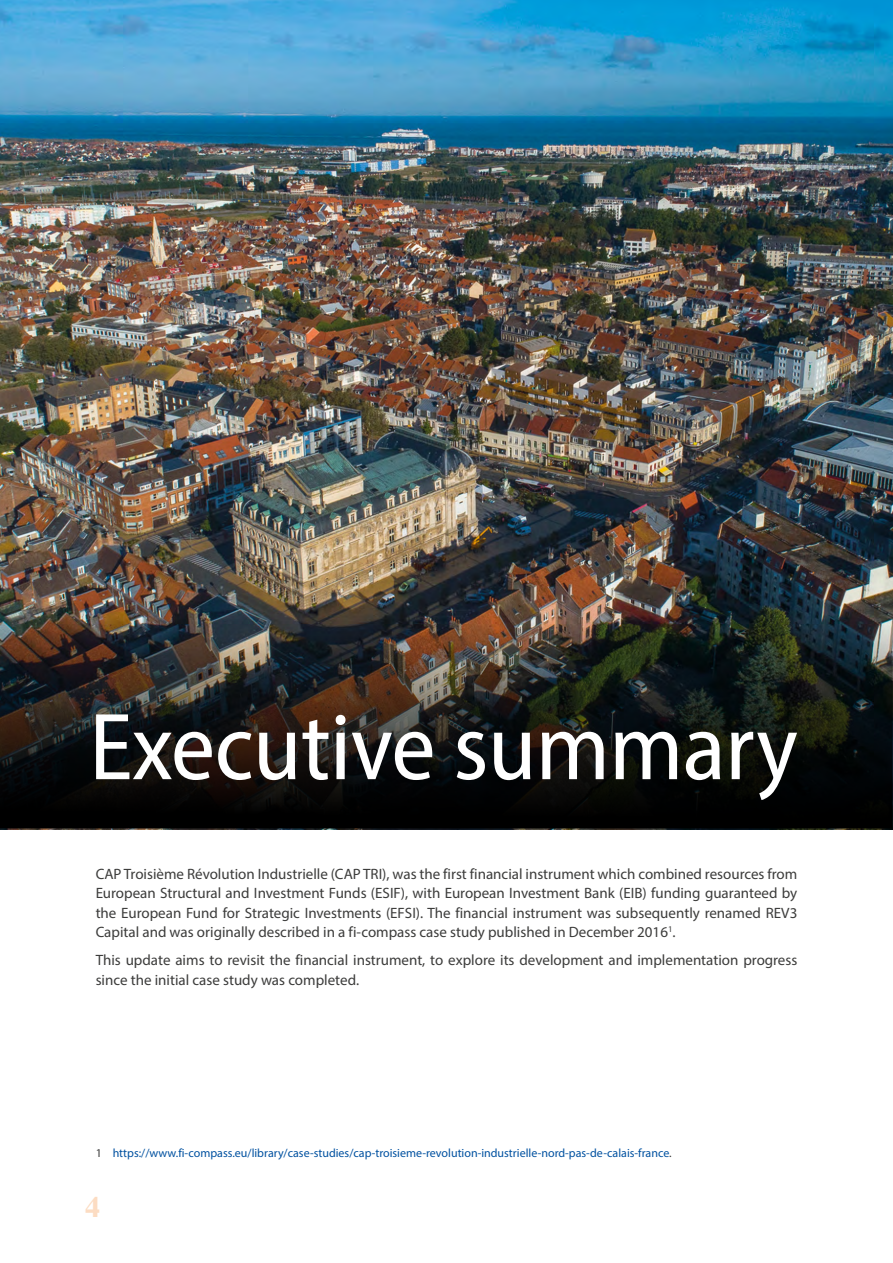
<style>
.page{position:relative;width:893px;height:1263px;background:#fff}
.page>*{position:absolute;margin:0;border:0;box-sizing:border-box;transform-origin:0 0}
.t1{font:semi-condensed 96px "Myriad Pro";letter-spacing:-.005em;color:#fff}
.t2{font:700 30px "Times";color:#fcdcc2}
.t3{font:15px/19.5px "Myriad Pro";color:#3c3c3b;text-align:justify}
.t4{font:12px "Myriad Pro";color:#0051a0}
.s1{color:#3c3c3b}
</style>
<div class="page">
<img style="left:0;top:0;width:893px;height:619px">
<img style="left:0;top:619px;width:893px;height:210px">
<h1 class="t1" style="left:89px;top:688px;width:710px">Executive summary</h1>
<p class="t3" style="left:96px;top:864px;width:703px">CAP Troisième Révolution Industrielle (CAP TRI), was the first financial instrument which combined resources from European Structural and Investment Funds (ESIF), with European Investment Bank (EIB) funding guaranteed by the European Fund for Strategic Investments (EFSI). The financial instrument was subsequently renamed REV3<br>Capital and was originally described in a fi-compass case study published in December 2016<sup>1</sup>.</p>
<p class="t3" style="left:96px;top:950px;width:703px">This update aims to revisit the financial instrument, to explore its development and implementation progress since the initial case study was completed.</p>
<p class="t4" style="left:96px;top:1145px;width:577px"><span class="s1">1</span> https://www.fi-compass.eu/library/case-studies/cap-troisieme-revolution-industrielle-nord-pas-de-calais-france<span class="s1">.</span></p>
<h2 class="t2" style="left:85px;top:1178px;width:16px">4</h2>
</div>
